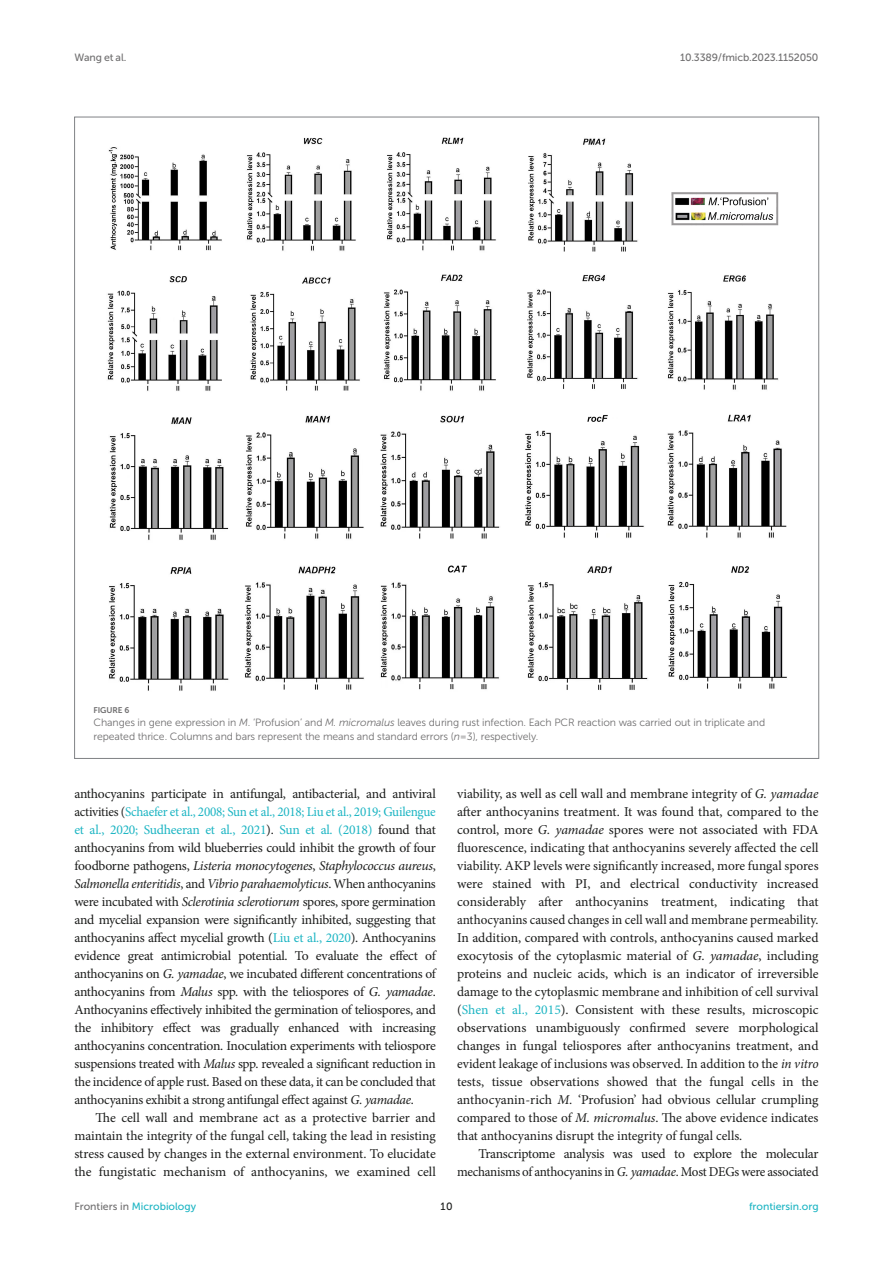
<style>
.page{position:relative;width:893px;height:1263px;background:#fff}
.page>*{position:absolute;margin:0;border:0;box-sizing:border-box;transform-origin:0 0}
.TEXT{font:13.5px/18px "Minion Pro";letter-spacing:-.01em;color:#1b1c1b;text-align:justify}
.TEXT_FLUSH{font:13.5px/18px "Minion Pro";letter-spacing:-.02em;color:#1b1c1b;text-align:justify}
.FIG_LEG{font:10.5px/13.5px "Museo Sans 300";letter-spacing:-.01em;color:#706f70}
.t1{font:10.5px "Museo Sans 500";color:#1db5c3}
.t2{font:10.5px "Museo Sans 500";letter-spacing:-.015em;color:#706f70}
.t3{font:10.5px "Museo Sans 500";color:#1b1c1b}
.FIG_HD{font:8.25px "Museo Sans 700";letter-spacing:-.01em;color:#706f70}
.s1{font-style:italic}
.s2{color:#1db5c3}
.s3{color:#706f70}
</style>
<div class="page">
<img style="left:107px;top:137px;width:680px;height:554px">
<p class="t2" style="left:74px;top:51px;width:53px">Wang et al.</p>
<p class="t2" style="left:680px;top:51px;width:140px">10.3389/fmicb.2023.1152050</p>
<p class="FIG_HD" style="left:94px;top:705px;width:37px">FIGURE 6</p>
<p class="FIG_LEG" style="left:94px;top:716px;width:673px">Changes in gene expression in <span class="s1">M</span>. ‘Profusion’ and <span class="s1">M. micromalus</span> leaves during rust infection. Each PCR reaction was carried out in triplicate and repeated thrice. Columns and bars represent the means and standard errors (<span class="s1">n</span> = 3), respectively.</p>
<p class="TEXT_FLUSH" style="left:74px;top:785px;width:363px">anthocyanins participate in antifungal, antibacterial, and antiviral activities (<span class="s2">Schaefer et al., 2008; Sun et al., 2018; Liu et al., 2019; Guilengue et al., 2020; Sudheeran et al., 2021</span>). <span class="s2">Sun et al. (2018)</span> found that anthocyanins from wild blueberries could inhibit the growth of four foodborne pathogens, <span class="s1">Listeria monocytogenes</span>, <span class="s1">Staphylococcus aureus</span>, <span class="s1">Salmonella enteritidis</span>, and <span class="s1">Vibrio parahaemolyticus</span>. When anthocyanins were incubated with <span class="s1">Sclerotinia sclerotiorum</span> spores, spore germination and mycelial expansion were significantly inhibited, suggesting that anthocyanins affect mycelial growth (<span class="s2">Liu et al., 2020</span>). Anthocyanins evidence great antimicrobial potential. To evaluate the effect of anthocyanins on <span class="s1">G. yamadae</span>, we incubated different concentrations of anthocyanins from <span class="s1">Malus</span> spp. with the teliospores of <span class="s1">G. yamadae</span>.<br>Anthocyanins effectively inhibited the germination of teliospores, and the inhibitory effect was gradually enhanced with increasing anthocyanins concentration. Inoculation experiments with teliospore suspensions treated with <span class="s1">Malus</span> spp. revealed a significant reduction in the incidence of apple rust. Based on these data, it can be concluded that anthocyanins exhibit a strong antifungal effect against <span class="s1">G. yamadae</span>.</p>
<p class="TEXT" style="left:74px;top:1109px;width:363px;text-indent:21px">The cell wall and membrane act as a protective barrier and maintain the integrity of the fungal cell, taking the lead in resisting stress caused by changes in the external environment. To elucidate the fungistatic mechanism of anthocyanins, we examined cell</p>
<p class="TEXT" style="left:457px;top:785px;width:363px">viability, as well as cell wall and membrane integrity of <span class="s1">G. yamadae </span>after anthocyanins treatment. It was found that, compared to the control, more <span class="s1">G. yamadae</span> spores were not associated with FDA fluorescence, indicating that anthocyanins severely affected the cell viability. AKP levels were significantly increased, more fungal spores were stained with PI, and electrical conductivity increased considerably after anthocyanins treatment, indicating that anthocyanins caused changes in cell wall and membrane permeability.<br>In addition, compared with controls, anthocyanins caused marked exocytosis of the cytoplasmic material of <span class="s1">G. yamadae</span>, including proteins and nucleic acids, which is an indicator of irreversible damage to the cytoplasmic membrane and inhibition of cell survival (<span class="s2">Shen et al., 2015</span>). Consistent with these results, microscopic observations unambiguously confirmed severe morphological changes in fungal teliospores after anthocyanins treatment, and evident leakage of inclusions was observed. In addition to the <span class="s1">in vitro </span>tests, tissue observations showed that the fungal cells in the anthocyanin-rich <span class="s1">M.</span> ‘Profusion’ had obvious cellular crumpling compared to those of <span class="s1">M. micromalus</span>. The above evidence indicates that anthocyanins disrupt the integrity of fungal cells.</p>
<p class="TEXT" style="left:457px;top:1145px;width:363px;text-align:right">Transcriptome analysis was used to explore the molecular mechanisms of anthocyanins in <span class="s1">G. yamadae</span>. Most DEGs were associated</p>
<p class="t1" style="left:74px;top:1200px;width:123px"><span class="s3">Frontiers in</span> Microbiology</p>
<p class="t3" style="left:440px;top:1200px;width:14px">10</p>
<p class="t1" style="left:749px;top:1200px;width:71px">frontiersin.org</p>
</div>
